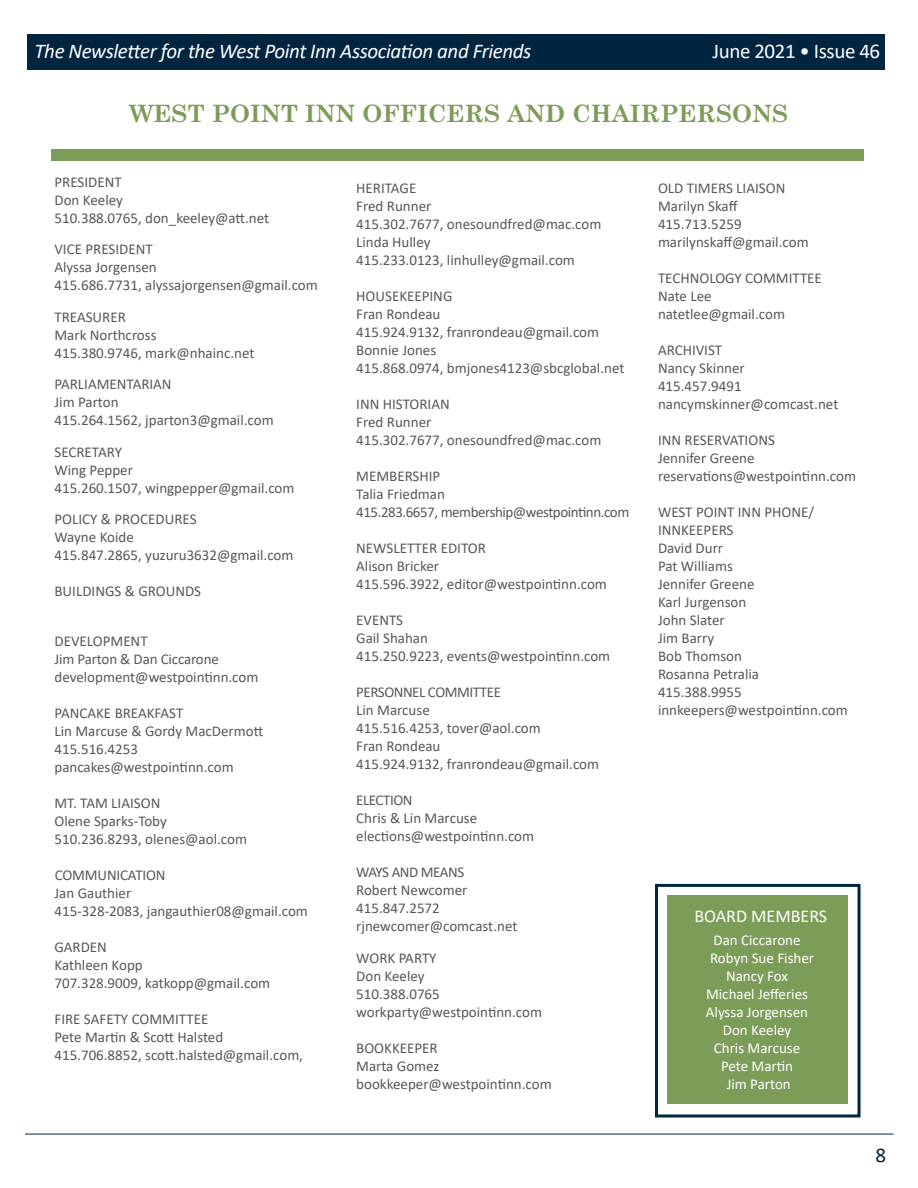
<style>
.page{position:relative;width:918px;height:1188px;background:#fff}
.page>*{position:absolute;margin:0;border:0;box-sizing:border-box;transform-origin:0 0}
.t1{font:700 24px "Century Schoolbook";color:#7c9d58}
.t2{font:italic 21px "Calibri";letter-spacing:-.02em;color:#fff}
.t3{font:21px "Calibri";letter-spacing:-.02em;color:#fff}
.t4{font:21px "Calibri";color:#002541}
.t5{font:18px "Calibri";color:#fff}
.t6{font:15px/18px "Calibri";color:#57585a}
.t7{font:15px/18px "Calibri";color:#fff;text-align:center}
.t8{font:15px/18px "Calibri";letter-spacing:-.03em;color:#57585a}
</style>
<div class="page">
<div style="left:27px;top:34px;width:858px;height:36px;background:#002541"></div>
<hr style="left:25px;top:1134px;width:869px;height:1px;background:#002541">
<div style="left:655px;top:884px;width:206px;height:234px;border:3px solid #002541"></div>
<div style="left:51px;top:149px;width:813px;height:11px;background:#7c9d58"></div>
<div style="left:667px;top:895px;width:180px;height:209px;background:#7c9d58"></div>
<h2 class="t2" style="left:34px;top:36px;width:498px">The Newsletter for the West Point Inn Association and Friends</h2>
<h2 class="t3" style="left:713px;top:36px;width:169px">June 2021 • Issue 46</h2>
<h1 class="t1" style="left:130px;top:94px;width:660px">WEST POINT INN OFFICERS AND CHAIRPERSONS</h1>
<p class="t6" style="left:54px;top:172px;width:216px">PRESIDENT<br>Don Keeley<br>510.388.0765, don_keeley@att.net</p>
<p class="t6" style="left:54px;top:240px;width:265px">VICE PRESIDENT<br>Alyssa Jorgensen<br>415.686.7731, alyssajorgensen@gmail.com</p>
<p class="t6" style="left:54px;top:307px;width:202px">TREASURER<br>Mark Northcross<br>415.380.9746, mark@nhainc.net</p>
<p class="t6" style="left:54px;top:375px;width:221px">PARLIAMENTARIAN<br>Jim Parton<br>415.264.1562, jparton3@gmail.com</p>
<p class="t6" style="left:54px;top:442px;width:242px">SECRETARY<br>Wing Pepper<br>415.260.1507, wingpepper@gmail.com</p>
<p class="t6" style="left:54px;top:510px;width:241px">POLICY &amp; PROCEDURES<br>Wayne Koide<br>415.847.2865, yuzuru3632@gmail.com</p>
<p class="t6" style="left:54px;top:582px;width:148px">BUILDINGS &amp; GROUNDS</p>
<p class="t6" style="left:54px;top:631px;width:205px">DEVELOPMENT<br>Jim Parton &amp; Dan Ciccarone development@westpointinn.com</p>
<p class="t6" style="left:54px;top:703px;width:210px">PANCAKE BREAKFAST<br>Lin Marcuse &amp; Gordy MacDermott<br>415.516.4253 pancakes@westpointinn.com</p>
<p class="t6" style="left:54px;top:793px;width:194px">MT. TAM LIAISON<br>Olene Sparks-Toby<br>510.236.8293, olenes@aol.com</p>
<p class="t6" style="left:54px;top:865px;width:255px">COMMUNICATION<br>Jan Gauthier<br>415-328-2083, jangauthier08@gmail.com</p>
<p class="t6" style="left:54px;top:937px;width:217px">GARDEN<br>Kathleen Kopp<br>707.328.9009, katkopp@gmail.com</p>
<p class="t6" style="left:54px;top:1009px;width:250px">FIRE SAFETY COMMITTEE<br>Pete Martin &amp; Scott Halsted<br>415.706.8852, scott.halsted@gmail.com,</p>
<p class="t6" style="left:356px;top:179px;width:247px">HERITAGE<br>Fred Runner<br>415.302.7677, onesoundfred@mac.com<br>Linda Hulley<br>415.233.0123, linhulley@gmail.com</p>
<p class="t6" style="left:356px;top:287px;width:270px">HOUSEKEEPING<br>Fran Rondeau<br>415.924.9132, franrondeau@gmail.com<br>Bonnie Jones<br>415.868.0974, bmjones4123@sbcglobal.net</p>
<p class="t6" style="left:356px;top:395px;width:247px">INN HISTORIAN<br>Fred Runner<br>415.302.7677, onesoundfred@mac.com</p>
<p class="t8" style="left:356px;top:467px;width:275px">MEMBERSHIP<br>Talia Friedman<br>415.283.6657, membership@westpointinn.com</p>
<p class="t6" style="left:356px;top:539px;width:252px">NEWSLETTER EDITOR<br>Alison Bricker<br>415.596.3922, editor@westpointinn.com</p>
<p class="t6" style="left:356px;top:611px;width:256px">EVENTS<br>Gail Shahan<br>415.250.9223, events@westpointinn.com</p>
<p class="t6" style="left:356px;top:683px;width:244px">PERSONNEL COMMITTEE<br>Lin Marcuse<br>415.516.4253, tover@aol.com<br>Fran Rondeau<br>415.924.9132, franrondeau@gmail.com</p>
<p class="t6" style="left:356px;top:791px;width:179px">ELECTION<br>Chris &amp; Lin Marcuse elections@westpointinn.com</p>
<p class="t6" style="left:356px;top:863px;width:163px">WAYS AND MEANS<br>Robert Newcomer<br>415.847.2572 rjnewcomer@comcast.net</p>
<p class="t6" style="left:356px;top:949px;width:187px">WORK PARTY<br>Don Keeley<br>510.388.0765 workparty@westpointinn.com</p>
<p class="t6" style="left:356px;top:1039px;width:197px">BOOKKEEPER<br>Marta Gomez bookkeeper@westpointinn.com</p>
<p class="t6" style="left:658px;top:179px;width:152px">OLD TIMERS LIAISON<br>Marilyn Skaff<br>415.713.5259 marilynskaff@gmail.com</p>
<p class="t6" style="left:658px;top:269px;width:165px">TECHNOLOGY COMMITTEE<br>Nate Lee natetlee@gmail.com</p>
<p class="t6" style="left:658px;top:341px;width:182px">ARCHIVIST<br>Nancy Skinner<br>415.457.9491 nancymskinner@comcast.net</p>
<p class="t6" style="left:658px;top:431px;width:199px">INN RESERVATIONS<br>Jennifer Greene reservations@westpointinn.com</p>
<p class="t6" style="left:658px;top:503px;width:191px">WEST POINT INN PHONE/<br>INNKEEPERS<br>David Durr<br>Pat Williams<br>Jennifer Greene<br>Karl Jurgenson<br>John Slater<br>Jim Barry<br>Bob Thomson<br>Rosanna Petralia<br>415.388.9955 innkeepers@westpointinn.com</p>
<p class="t5" style="left:694px;top:903px;width:134px">BOARD MEMBERS</p>
<p class="t7" style="left:706px;top:930px;width:110px">Dan Ciccarone<br>Robyn Sue Fisher<br>Nancy Fox<br>Michael Jefferies<br>Alyssa Jorgensen<br>Don Keeley<br>Chris Marcuse<br>Pete Martin<br>Jim Parton</p>
<h2 class="t4" style="left:875px;top:1140px;width:12px">8</h2>
</div>
